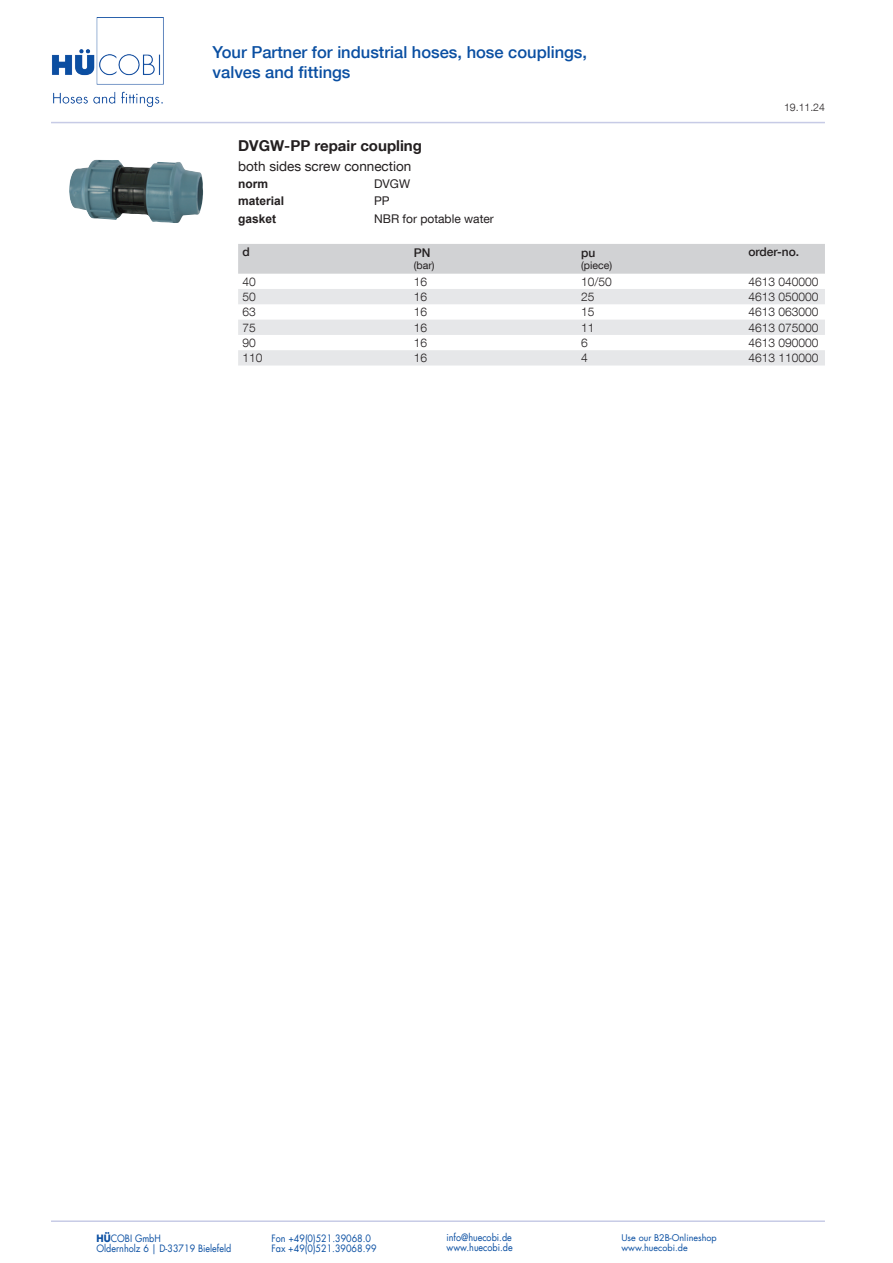
<style>
.page{position:relative;width:893px;height:1263px;background:#fff}
.page>*{position:absolute;margin:0;border:0;box-sizing:border-box;transform-origin:0 0}
.t1{font:500 16.5px/19.8px "Helvetica Neue LT Com";color:#0a4fa2}
.t2{font:700 15px "Helvetica Neue LT Com";color:#231f20}
.t3{font:13.5px "Helvetica Neue LT Com";color:#231f20}
.t4{font:300 12px "Helvetica Neue LT Com";color:#231f20}
.t5{font:12px "Helvetica Neue LT Com";color:#231f20}
.t6{font:700 12px "Arial";color:#231f20}
.t7{font:500 12px "Helvetica Neue LT Com";color:#231f20}
.t8{font:10.5px "Helvetica Neue LT Com";color:#231f20}
.t9{font:300 10.5px "Helvetica Neue LT Com";color:#231f20}
.t10{font:9.9px "Futura LT";color:#0a4fa2;scale:.91 1}
.t11{font:9px "Futura LT";color:#0a4fa2}
.s1{font-weight:700}
</style>
<div class="page">
<hr style="left:51px;top:122px;width:774px;height:1px;background:#c7cbe6">
<hr style="left:51px;top:1220px;width:774px;height:2px;background:#c7cbe6">
<img style="left:52px;top:17px;width:112px;height:90px">
<div style="left:238px;top:244px;width:587px;height:30px;background:#d1d2d4"></div>
<svg style="left:238px;top:289px;width:587px;height:76px"></svg>
<img style="left:69px;top:159px;width:134px;height:64px">
<h1 class="t1" style="left:213px;top:42px;width:376px">Your Partner for industrial hoses, hose couplings, valves and fittings</h1>
<h2 class="t2" style="left:238px;top:136px;width:185px">DVGW-PP repair coupling</h2>
<h3 class="t3" style="left:238px;top:158px;width:175px">both sides screw connection</h3>
<p class="t6" style="left:238px;top:175px;width:31px">norm</p>
<p class="t5" style="left:374px;top:176px;width:37px">DVGW</p>
<p class="t6" style="left:238px;top:193px;width:48px">material</p>
<p class="t5" style="left:374px;top:194px;width:17px">PP</p>
<p class="t6" style="left:238px;top:210px;width:40px">gasket</p>
<p class="t5" style="left:374px;top:211px;width:121px">NBR for potable water</p>
<p class="t7" style="left:242px;top:244px;width:9px">d</p>
<p class="t7" style="left:414px;top:245px;width:18px">PN</p>
<p class="t8" style="left:414px;top:259px;width:22px">(bar)</p>
<p class="t7" style="left:581px;top:245px;width:16px">pu</p>
<p class="t8" style="left:581px;top:259px;width:32px">(piece)</p>
<p class="t9" style="left:784px;top:101px;width:42px">19.11.24</p>
<p class="t7" style="left:748px;top:244px;width:52px">order-no.</p>
<p class="t4" style="left:242px;top:274px;width:15px">40</p>
<p class="t4" style="left:414px;top:274px;width:15px">16</p>
<p class="t4" style="left:581px;top:274px;width:32px">10/50</p>
<p class="t4" style="left:748px;top:274px;width:72px">4613 040000</p>
<p class="t4" style="left:242px;top:289px;width:15px">50</p>
<p class="t4" style="left:414px;top:289px;width:15px">16</p>
<p class="t4" style="left:581px;top:289px;width:15px">25</p>
<p class="t4" style="left:748px;top:289px;width:72px">4613 050000</p>
<p class="t4" style="left:242px;top:305px;width:15px">63</p>
<p class="t4" style="left:414px;top:305px;width:15px">16</p>
<p class="t4" style="left:581px;top:305px;width:15px">15</p>
<p class="t4" style="left:748px;top:305px;width:72px">4613 063000</p>
<p class="t4" style="left:242px;top:320px;width:15px">75</p>
<p class="t4" style="left:414px;top:320px;width:15px">16</p>
<p class="t4" style="left:581px;top:320px;width:15px">11</p>
<p class="t4" style="left:748px;top:320px;width:72px">4613 075000</p>
<p class="t4" style="left:242px;top:335px;width:15px">90</p>
<p class="t4" style="left:414px;top:335px;width:15px">16</p>
<p class="t4" style="left:581px;top:335px;width:8px">6</p>
<p class="t4" style="left:748px;top:335px;width:72px">4613 090000</p>
<p class="t4" style="left:242px;top:351px;width:22px">110</p>
<p class="t4" style="left:414px;top:351px;width:15px">16</p>
<p class="t4" style="left:581px;top:351px;width:8px">4</p>
<p class="t4" style="left:748px;top:351px;width:72px">4613 110000</p>
<p class="t10" style="left:97px;top:1232px;width:72px"><span class="s1">HÜ</span>COBI GmbH</p>
<p class="t10" style="left:271px;top:1232px;width:111px">Fon +49(0)521.39068.0</p>
<p class="t10" style="left:446px;top:1231px;width:73px">info@huecobi.de</p>
<p class="t11" style="left:621px;top:1231px;width:97px">Use our B2B-Onlineshop</p>
<p class="t10" style="left:97px;top:1242px;width:150px">Oldernholz 6 | D-33719 Bielefeld</p>
<p class="t10" style="left:271px;top:1242px;width:117px">Fax +49(0)521.39068.99</p>
<p class="t10" style="left:446px;top:1241px;width:74px">www.huecobi.de</p>
<p class="t11" style="left:621px;top:1242px;width:68px">www.huecobi.de</p>
</div>
